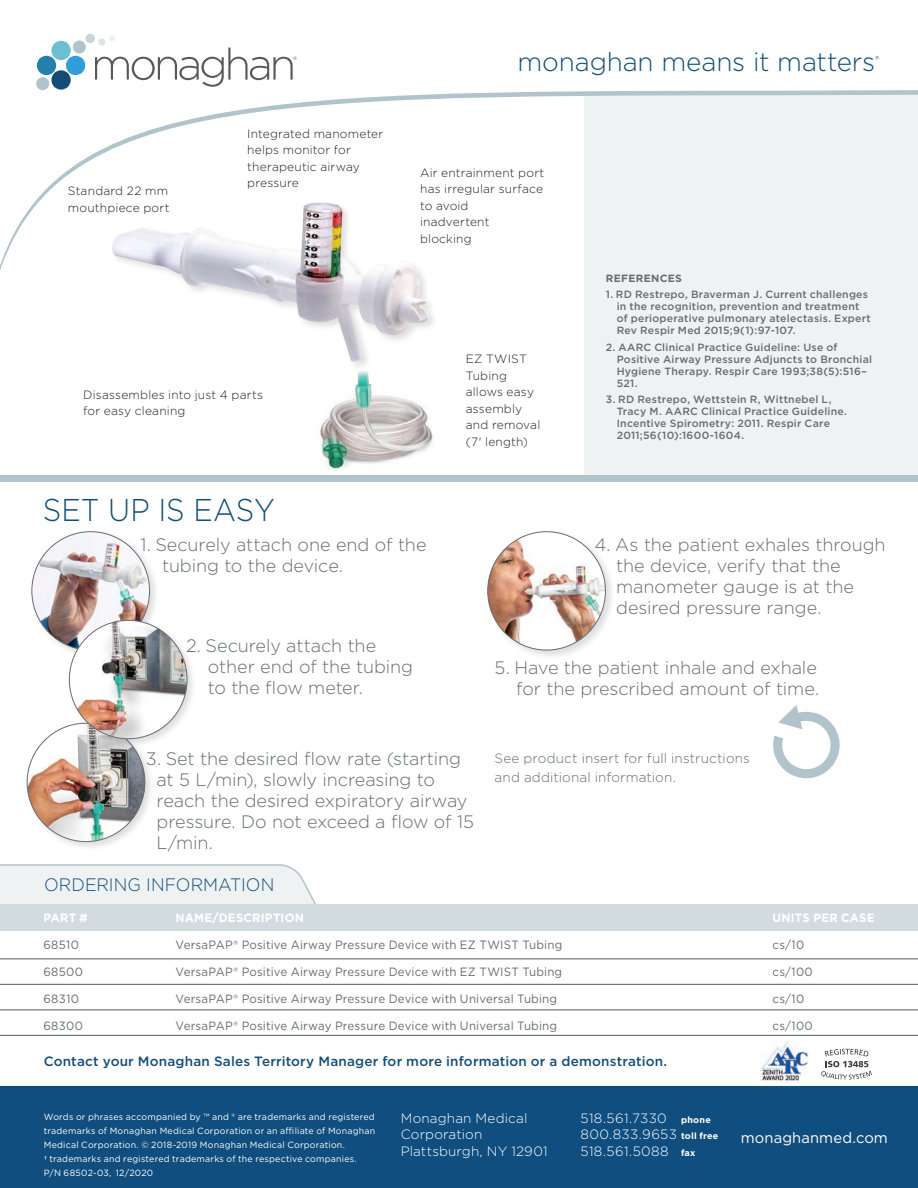
<style>
.page{position:relative;width:918px;height:1188px;background:#fff}
.page>*{position:absolute;margin:0;border:0;box-sizing:border-box;transform-origin:0 0}
.t1{font:300 31.5px "Gotham";letter-spacing:-.005em;color:#144e78;scale:.92 1}
.t2{font:300 26.25px "Gotham";letter-spacing:-.005em;color:#144e78}
.t3{font:300 18px/21px "Gotham";letter-spacing:-.005em;color:#676c72}
.t4{font:300 18px "Gotham";letter-spacing:.005em;color:#144e78;scale:.96 1}
.t5{font:15px "Gotham";letter-spacing:.01em;color:#fff}
.t6{font:300 13.5px/16.5px "Gotham";letter-spacing:.015em;color:#fff}
.t7{font:500 13.5px "Gotham";letter-spacing:.015em;color:#144e78}
.t8{font:300 13.5px/19.5px "Gotham";letter-spacing:.01em;color:#676c72}
.t9{font:12px "Gotham";letter-spacing:.015em;color:#676c72;scale:.96 1}
.t10{font:300 12px/16.5px "Gotham";letter-spacing:.015em;color:#231f20}
.t11{font:700 12px "Gotham";letter-spacing:.02em;color:#fff;scale:.96 1}
.t12{font:500 10.5px/12px "Gotham";letter-spacing:.02em;color:#676c72}
.t13{font:700 10.5px "Gotham";letter-spacing:.03em;color:#676c72}
.t14{font:300 10.05px "Gotham";color:#144e78}
.t15{font:9px/14px "Gotham";letter-spacing:.025em;color:#fff}
.s1{font-weight:700;font-size:9px}
</style>
<div class="page">
<img style="left:320px;top:380px;width:113px;height:90px">
<img style="left:306px;top:323px;width:127px;height:57px">
<div style="left:584px;top:93px;width:334px;height:383px;background:#eff2f3"></div>
<svg style="left:0;top:33px;width:918px;height:286px"></svg>
<div style="left:0;top:476px;width:918px;height:6px;background:#b1c3cb"></div>
<div style="left:0;top:1087px;width:918px;height:101px;background:#0f4e7e"></div>
<img style="left:761px;top:1041px;width:48px;height:40px">
<svg style="left:821px;top:1049px;width:51px;height:31px"></svg>
<svg style="left:37px;top:41px;width:49px;height:49px"></svg>
<div style="left:36px;top:77px;width:13px;height:13px;background:#b1c3cb;border-radius:50%"></div>
<div style="left:73px;top:41px;width:13px;height:13px;background:#b1c3cb;border-radius:50%"></div>
<div style="left:98px;top:38px;width:7px;height:8px;background:#dde4e8;border-radius:50%"></div>
<svg style="left:109px;top:35px;width:6px;height:6px"></svg>
<div style="left:86px;top:34px;width:9px;height:9px;background:#c9d4d9;border-radius:50%"></div>
<svg style="left:95px;top:48px;width:202px;height:39px"></svg>
<div style="left:29px;top:529px;width:130px;height:131px;background:#231f20;opacity:.15"></div>
<img style="left:32px;top:532px;width:118px;height:118px;border-radius:59px">
<div style="left:25px;top:721px;width:130px;height:130px;background:#231f20;opacity:.15"></div>
<img style="left:27px;top:723px;width:118px;height:119px;border-radius:59px">
<div style="left:67px;top:618px;width:130px;height:131px;background:#231f20;opacity:.15"></div>
<img style="left:69px;top:620px;width:118px;height:119px;border-radius:59px">
<svg style="left:773px;top:705px;width:67px;height:74px"></svg>
<div style="left:485px;top:529px;width:130px;height:131px;background:#231f20;opacity:.15"></div>
<img style="left:488px;top:532px;width:117px;height:118px;border-radius:59px">
<svg style="left:0;top:864px;width:316px;height:40px"></svg>
<div style="left:0;top:904px;width:918px;height:27px;background:#d2dce0"></div>
<hr style="left:0;top:958px;width:918px;height:1px;background:#676c72">
<hr style="left:0;top:984px;width:918px;height:1px;background:#676c72">
<hr style="left:0;top:1009px;width:918px;height:1px;background:#676c72">
<hr style="left:0;top:1035px;width:918px;height:1px;background:#676c72">
<p class="t10" style="left:68px;top:183px;width:103px">Standard 22 mm mouthpiece port</p>
<p class="t10" style="left:247px;top:125px;width:138px">Integrated manometer helps monitor for therapeutic airway pressure</p>
<p class="t10" style="left:83px;top:386px;width:181px">Disassembles into just 4 parts for easy cleaning</p>
<p class="t1" style="left:43px;top:490px;width:254px">SET UP IS EASY</p>
<p class="t2" style="left:517px;top:45px;width:359px">monaghan means it matters</p>
<p class="t14" style="left:875px;top:54px;width:6px">®</p>
<p class="t10" style="left:420px;top:164px;width:126px">Air entrainment port has irregular surface to avoid<br>inadvertent<br>blocking</p>
<p class="t10" style="left:466px;top:350px;width:76px">EZ TWIST<br>Tubing allows easy assembly and removal (7' length)</p>
<p class="t13" style="left:606px;top:271px;width:77px">REFERENCES</p>
<p class="t12" style="left:617px;top:288px;width:256px;text-indent:-11px">1. RD Restrepo, Braverman J. Current challenges in the recognition, prevention and treatment of perioperative pulmonary atelectasis. Expert Rev Respir Med 2015;9(1):97-107.</p>
<p class="t12" style="left:617px;top:341px;width:257px;text-indent:-11px">2. AARC Clinical Practice Guideline: Use of Positive Airway Pressure Adjuncts to Bronchial Hygiene Therapy. Respir Care 1993;38(5):516– 521.</p>
<p class="t12" style="left:617px;top:393px;width:232px;text-indent:-11px">3. RD Restrepo, Wettstein R, Wittnebel L, Tracy M. AARC Clinical Practice Guideline.<br>Incentive Spirometry: 2011. Respir Care 2011;56(10):1600-1604.</p>
<p class="t3" style="left:162px;top:534px;width:266px;text-indent:-22px">1. Securely attach one end of the tubing to the device.</p>
<p class="t3" style="left:208px;top:634px;width:207px;text-indent:-22px">2. Securely attach the other end of the tubing to the flow meter.</p>
<p class="t3" style="left:157px;top:748px;width:319px;text-indent:-11px">3. Set the desired flow rate (starting at 5 L/min), slowly increasing to reach the desired expiratory airway pressure. Do not exceed a flow of 15<br>L/min.</p>
<p class="t3" style="left:616px;top:534px;width:271px;text-indent:-22px">4. As the patient exhales through the device, verify that the manometer gauge is at the desired pressure range.</p>
<p class="t3" style="left:495px;top:657px;width:326px;text-align:right">5. Have the patient inhale and exhale for the prescribed amount of time.</p>
<p class="t8" style="left:495px;top:748px;width:257px">See product insert for full instructions and additional information.</p>
<p class="t4" style="left:44px;top:873px;width:242px">ORDERING INFORMATION</p>
<p class="t11" style="left:44px;top:910px;width:48px">PART #</p>
<p class="t11" style="left:175px;top:910px;width:135px">NAME/DESCRIPTION</p>
<p class="t11" style="left:772px;top:910px;width:108px">UNITS PER CASE</p>
<p class="t9" style="left:44px;top:938px;width:38px">68510</p>
<p class="t9" style="left:176px;top:938px;width:404px">VersaPAP® Positive Airway Pressure Device with EZ TWIST Tubing</p>
<p class="t9" style="left:773px;top:938px;width:35px">cs/10</p>
<p class="t9" style="left:44px;top:965px;width:43px">68500</p>
<p class="t9" style="left:175px;top:965px;width:404px">VersaPAP® Positive Airway Pressure Device with EZ TWIST Tubing</p>
<p class="t9" style="left:772px;top:965px;width:44px">cs/100</p>
<p class="t9" style="left:44px;top:992px;width:39px">68310</p>
<p class="t9" style="left:175px;top:992px;width:399px">VersaPAP® Positive Airway Pressure Device with Universal Tubing</p>
<p class="t9" style="left:772px;top:992px;width:35px">cs/10</p>
<p class="t9" style="left:44px;top:1019px;width:43px">68300</p>
<p class="t9" style="left:175px;top:1019px;width:399px">VersaPAP® Positive Airway Pressure Device with Universal Tubing</p>
<p class="t9" style="left:772px;top:1019px;width:44px">cs/100</p>
<p class="t7" style="left:44px;top:1052px;width:625px">Contact your Monaghan Sales Territory Manager for more information or a demonstration.</p>
<p class="t15" style="left:44px;top:1110px;width:333px">Words or phrases accompanied by ™ and ® are trademarks and registered trademarks of Monaghan Medical Corporation or an affiliate of Monaghan Medical Corporation. © 2018-2019 Monaghan Medical Corporation.<br>† trademarks and registered trademarks of the respective companies.</p>
<p class="t15" style="left:44px;top:1165px;width:111px">P/N 68502-03, 12/2020</p>
<p class="t6" style="left:401px;top:1109px;width:128px">Monaghan Medical<br>Corporation</p>
<p class="t6" style="left:401px;top:1142px;width:148px">Plattsburgh, NY 12901</p>
<p class="t6" style="left:580px;top:1109px;width:132px">518.561.7330 <span class="s1">phone</span></p>
<p class="t6" style="left:580px;top:1126px;width:139px">800.833.9653 <span class="s1">toll free</span></p>
<p class="t6" style="left:580px;top:1142px;width:116px">518.561.5088 <span class="s1">fax</span></p>
<p class="t5" style="left:741px;top:1128px;width:149px">monaghanmed.com</p>
</div>
